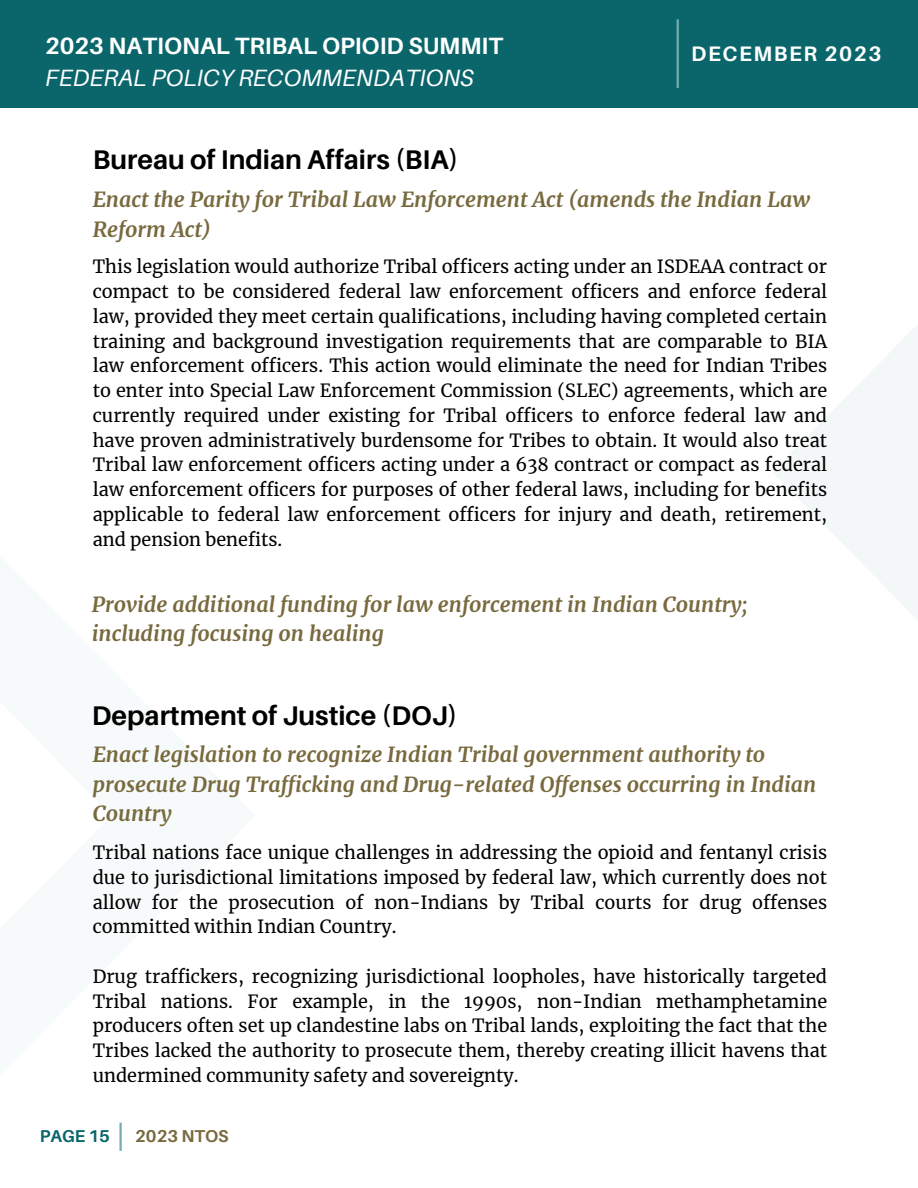
<style>
.page{position:relative;width:918px;height:1188px;background:#fff}
.page>*{position:absolute;margin:0;border:0;box-sizing:border-box;transform-origin:0 0}
.t1{font:700 27px "Aileron";color:#000}
.t2{font:700 23.55px "Aileron";color:#fff}
.t3{font:italic 23.55px "Aileron";color:#fff}
.t4{font:italic 700 21px/29.2px "Merriweather";color:#786a3e}
.t5{font:700 21px "Aileron";letter-spacing:.075em;color:#fff}
.t6{font:18px/24.8px "Merriweather";color:#000;text-align:justify}
.t7{font:700 17.1px "Aileron";color:#786a3e}
.t8{font:700 17.1px "Aileron";color:#0b666b}
</style>
<div class="page">
<div style="left:0;top:0;width:918px;height:107px;background:#0b666b"></div>
<hr style="left:677px;top:19px;width:2px;height:69px;background:#74acb1">
<hr style="left:119px;top:1123px;width:3px;height:28px;background:#74acb1">
<h2 class="t2" style="left:45px;top:33px;width:460px">2023 NATIONAL TRIBAL OPIOID SUMMIT</h2>
<p class="t5" style="left:691px;top:42px;width:192px">DECEMBER 2023</p>
<h2 class="t3" style="left:45px;top:65px;width:430px">FEDERAL POLICY RECOMMENDATIONS</h2>
<h1 class="t1" style="left:93px;top:145px;width:367px">Bureau of Indian Affairs (BIA)</h1>
<p class="t4" style="left:93px;top:185px;width:719px">Enact the Parity for Tribal Law Enforcement Act (amends the Indian Law<br>Reform Act)</p>
<p class="t6" style="left:93px;top:254px;width:736px">This legislation would authorize Tribal officers acting under an ISDEAA contract or compact to be considered federal law enforcement officers and enforce federal law, provided they meet certain qualifications, including having completed certain training and background investigation requirements that are comparable to BIA law enforcement officers. This action would eliminate the need for Indian Tribes to enter into Special Law Enforcement Commission (SLEC) agreements, which are currently required under existing for Tribal officers to enforce federal law and have proven administratively burdensome for Tribes to obtain. It would also treat Tribal law enforcement officers acting under a 638 contract or compact as federal law enforcement officers for purposes of other federal laws, including for benefits applicable to federal law enforcement officers for injury and death, retirement, and pension benefits.</p>
<p class="t4" style="left:92px;top:589px;width:657px">Provide additional funding for law enforcement in Indian Country; including focusing on healing</p>
<h1 class="t1" style="left:92px;top:701px;width:367px">Department of Justice (DOJ)</h1>
<p class="t4" style="left:93px;top:739px;width:725px">Enact legislation to recognize Indian Tribal government authority to prosecute Drug Trafficking and Drug-related Offenses occurring in Indian<br>Country</p>
<p class="t6" style="left:93px;top:840px;width:736px">Tribal nations face unique challenges in addressing the opioid and fentanyl crisis due to jurisdictional limitations imposed by federal law, which currently does not allow for the prosecution of non-Indians by Tribal courts for drug offenses committed within Indian Country.</p>
<p class="t6" style="left:93px;top:963px;width:736px">Drug traffickers, recognizing jurisdictional loopholes, have historically targeted Tribal nations. For example, in the 1990s, non-Indian methamphetamine producers often set up clandestine labs on Tribal lands, exploiting the fact that the Tribes lacked the authority to prosecute them, thereby creating illicit havens that undermined community safety and sovereignty.</p>
<p class="t8" style="left:40px;top:1127px;width:72px">PAGE 15</p>
<p class="t7" style="left:135px;top:1127px;width:95px">2023 NTOS</p>
</div>
